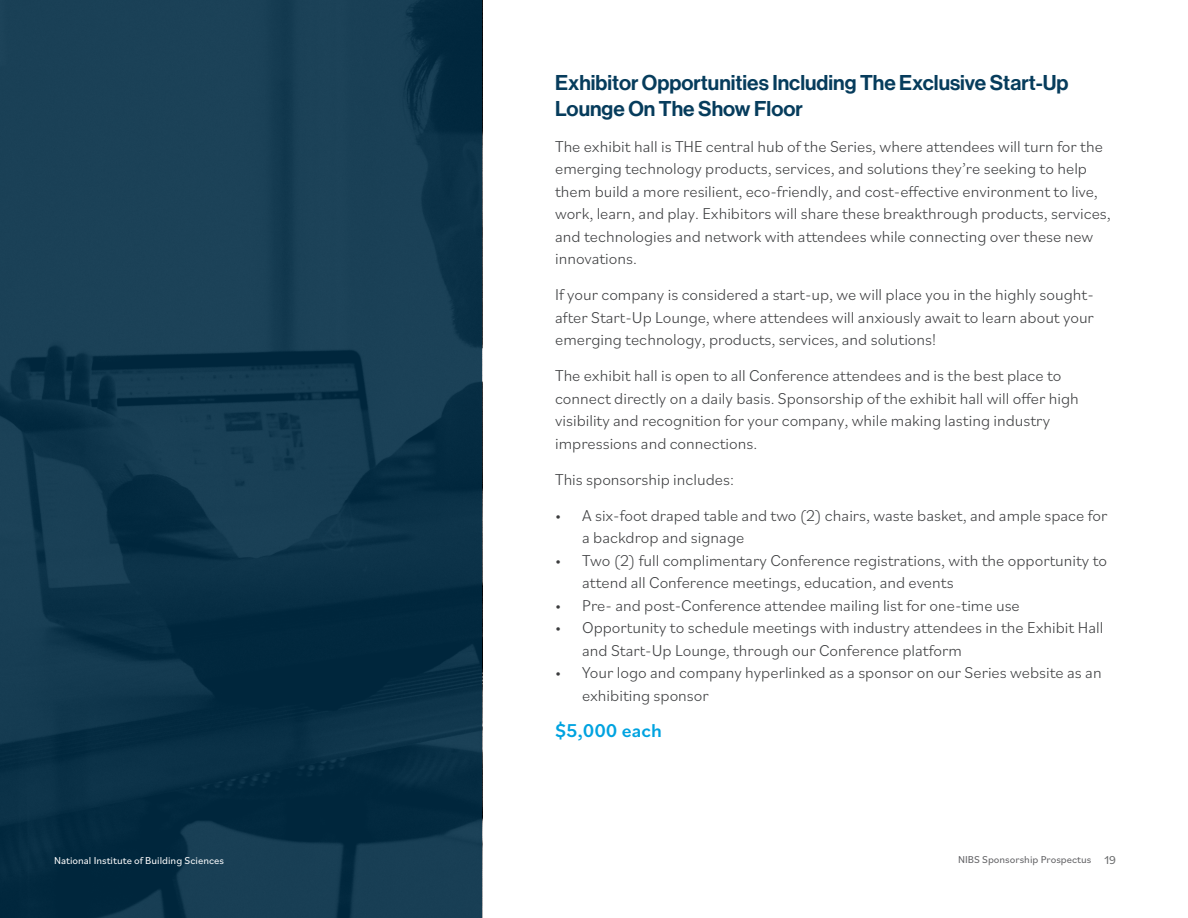
<style>
.page{position:relative;width:1188px;height:918px;background:#fff}
.page>*{position:absolute;margin:0;border:0;box-sizing:border-box;transform-origin:0 0}
.t1{font:21px/25.2px "N Haas Grotesk DS Pro 65 Md";color:#063c5c}
.Blue_Highlight{font:500 19.5px "Bilo";color:#00a3e0}
.Body{font:300 16.5px/22.5px "Bilo";color:#3b3c3e}
.t2{font:10.5px "Bilo";color:#fff}
.t3{font:10.5px "Bilo";color:#616164}
.s1{font-size:12px;color:#6a6b6c}
</style>
<div class="page">
<svg style="left:0;top:0;width:482px;height:918px;background:#10374d"></svg>
<p class="t1" style="left:555px;top:71px;width:515px">Exhibitor Opportunities Including The Exclusive Start-Up<br>Lounge On The Show Floor</p>
<p class="Body" style="left:555px;top:134px;width:557px">The exhibit hall is THE central hub of the Series, where attendees will turn for the emerging technology products, services, and solutions they’re seeking to help them build a more resilient, eco-friendly, and cost-effective environment to live, work, learn, and play. Exhibitors will share these breakthrough products, services, and technologies and network with attendees while connecting over these new innovations.</p>
<p class="Body" style="left:555px;top:282px;width:540px;text-align:justify">If your company is considered a start-up, we will place you in the highly sought&shy;after Start-Up Lounge, where attendees will anxiously await to learn about your emerging technology, products, services, and solutions!</p>
<p class="Body" style="left:555px;top:363px;width:525px">The exhibit hall is open to all Conference attendees and is the best place to connect directly on a daily basis. Sponsorship of the exhibit hall will offer high visibility and recognition for your company, while making lasting industry impressions and connections.</p>
<p class="Body" style="left:555px;top:467px;width:180px">This sponsorship includes:</p>
<p class="Body" style="left:582px;top:503px;width:527px;text-indent:-27px">• A six-foot draped table and two (2) chairs, waste basket, and ample space for a backdrop and signage</p>
<p class="Body" style="left:582px;top:548px;width:527px;text-indent:-27px">• Two (2) full complimentary Conference registrations, with the opportunity to attend all Conference meetings, education, and events</p>
<p class="Body" style="left:555px;top:593px;width:466px">• Pre- and post-Conference attendee mailing list for one-time use</p>
<p class="Body" style="left:582px;top:615px;width:523px;text-indent:-27px">• Opportunity to schedule meetings with industry attendees in the Exhibit Hall and Start-Up Lounge, through our Conference platform</p>
<p class="Body" style="left:582px;top:660px;width:521px;text-indent:-27px">• Your logo and company hyperlinked as a sponsor on our Series website as an exhibiting sponsor</p>
<p class="Blue_Highlight" style="left:555px;top:717px;width:108px">$5,000 each</p>
<p class="t2" style="left:54px;top:853px;width:172px">National Institute of Building Sciences</p>
<p class="t3" style="left:958px;top:852px;width:159px">NIBS Sponsorship Prospectus <span class="s1">19</span></p>
</div>
